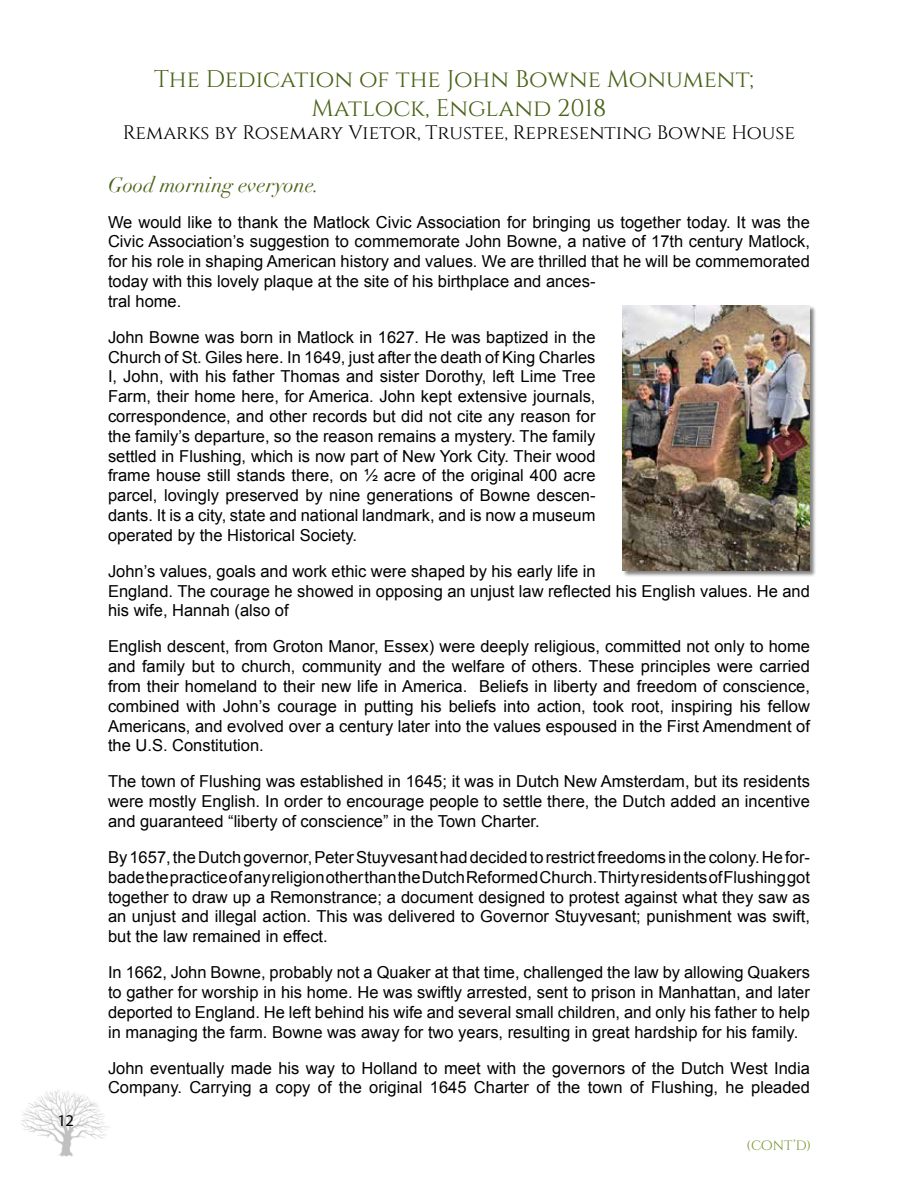
<style>
.page{position:relative;width:918px;height:1188px;background:#fff}
.page>*{position:absolute;margin:0;border:0;box-sizing:border-box;transform-origin:0 0}
.t1{font:24px/28.8px "Cinzel";color:#496217;text-align:center}
.t2{font:italic 21px "Didot";color:#496217}
.t3{font:19.5px "Cinzel";color:#000}
.t4{font:16.5px/19.8px "Arial";color:#000;text-align:justify}
.t5{font:16.5px "Myriad Pro";color:#000}
.t6{font:13.5px "Cinzel Decorative";color:#76942f}
</style>
<div class="page">
<div style="left:622px;top:305px;width:195px;height:272px;background:#000;opacity:.5"></div>
<img style="left:623px;top:306px;width:187px;height:265px">
<img style="left:21px;top:1089px;width:89px;height:68px">
<p class="t5" style="left:57px;top:1110px;width:18px">12</p>
<h1 class="t1" style="left:154px;top:65px;width:611px">The Dedication of the John Bowne Monument;<br>Matlock, England 2018</h1>
<p class="t3" style="left:123px;top:122px;width:674px">Remarks by Rosemary Vietor, Trustee, Representing Bowne House</p>
<p class="t2" style="left:108px;top:171px;width:213px">Good morning everyone.</p>
<p class="t4" style="left:108px;top:212px;width:703px;text-align:left">We would like to thank the Matlock Civic Association for bringing us together today. It was the Civic Association’s suggestion to commemorate John Bowne, a native of 17th century Matlock, for his role in shaping American history and values. We are thrilled that he will be commemorated today with this lovely plaque at the site of his birthplace and ances-<br>tral home.</p>
<p class="t4" style="left:108px;top:327px;width:489px">John Bowne was born in Matlock in 1627. He was baptized in the Church of St. Giles here. In 1649, just after the death of King Charles I, John, with his father Thomas and sister Dorothy, left Lime Tree Farm, their home here, for America. John kept extensive journals, correspondence, and other records but did not cite any reason for the family’s departure, so the reason remains a mystery. The family settled in Flushing, which is now part of New York City. Their wood frame house still stands there, on ½ acre of the original 400 acre parcel, lovingly preserved by nine generations of Bowne descen&shy;dants. It is a city, state and national landmark, and is now a museum operated by the Historical Society.</p>
<p class="t4" style="left:108px;top:561px;width:703px;text-align:left">John’s values, goals and work ethic were shaped by his early life in<br>England. The courage he showed in opposing an unjust law reflected his English values. He and his wife, Hannah (also of</p>
<p class="t4" style="left:108px;top:637px;width:704px">English descent, from Groton Manor, Essex) were deeply religious, committed not only to home and family but to church, community and the welfare of others. These principles were carried from their homeland to their new life in America. Beliefs in liberty and freedom of conscience, combined with John’s courage in putting his beliefs into action, took root, inspiring his fellow Americans, and evolved over a century later into the values espoused in the First Amendment of the U.S. Constitution.</p>
<p class="t4" style="left:108px;top:772px;width:703px">The town of Flushing was established in 1645; it was in Dutch New Amsterdam, but its residents were mostly English. In order to encourage people to settle there, the Dutch added an incentive and guaranteed “liberty of conscience” in the Town Charter.</p>
<p class="t4" style="left:108px;top:847px;width:704px">By 1657, the Dutch governor, Peter Stuyvesant had decided to restrict freedoms in the colony. He for&shy;bade the practice of any religion other than the Dutch Reformed Church. Thirty residents of Flushing got together to draw up a Remonstrance; a document designed to protest against what they saw as an unjust and illegal action. This was delivered to Governor Stuyvesant; punishment was swift, but the law remained in effect.</p>
<p class="t4" style="left:108px;top:963px;width:703px">In 1662, John Bowne, probably not a Quaker at that time, challenged the law by allowing Quakers to gather for worship in his home. He was swiftly arrested, sent to prison in Manhattan, and later deported to England. He left behind his wife and several small children, and only his father to help in managing the farm. Bowne was away for two years, resulting in great hardship for his family.</p>
<p class="t4" style="left:108px;top:1058px;width:703px">John eventually made his way to Holland to meet with the governors of the Dutch West India<br>Company. Carrying a copy of the original 1645 Charter of the town of Flushing, he pleaded</p>
<p class="t6" style="left:746px;top:1137px;width:66px">(CONT’D)</p>
</div>
